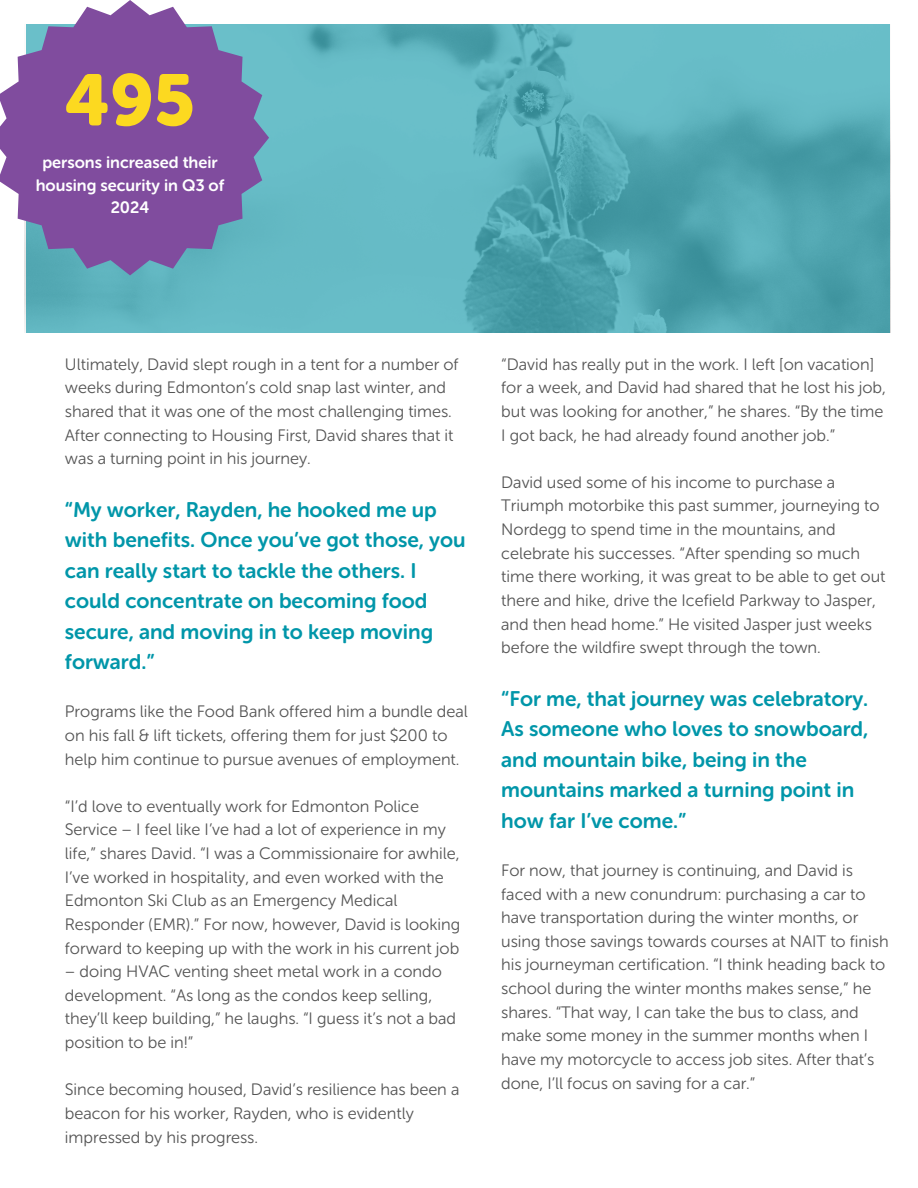
<style>
.page{position:relative;width:918px;height:1188px;background:#fff}
.page>*{position:absolute;margin:0;border:0;box-sizing:border-box;transform-origin:0 0}
.t1{font:72px "Museo Sans Rounded 900";color:#fcd920}
.t2{font:21px/30.3px "Museo Sans Rounded 700";color:#0096a9}
.t3{font:16.5px/23.7px "Museo Sans Rounded 300";color:#545454}
.t4{font:16.35px/22.5px "Museo Sans Rounded 700";color:#fff;text-align:center}
</style>
<div class="page">
<img style="left:25px;top:24px;width:866px;height:309px">
<svg style="left:0;top:0;width:269px;height:275px;background:#8971ae"></svg>
<p class="t1" style="left:65px;top:58px;width:131px">495</p>
<p class="t4" style="left:36px;top:151px;width:190px">persons increased their housing security in Q3 of<br>2024</p>
<h2 class="t3" style="left:65px;top:352px;width:395px">Ultimately, David slept rough in a tent for a number of weeks during Edmonton’s cold snap last winter, and shared that it was one of the most challenging times.</h2>
<p class="t3" style="left:65px;top:423px;width:390px">After connecting to Housing First, David shares that it was a turning point in his journey.</p>
<p class="t2" style="left:65px;top:495px;width:402px">“My worker, Rayden, he hooked me up with benefits. Once you’ve got those, you can really start to tackle the others. I could concentrate on becoming food secure, and moving in to keep moving forward.”</p>
<p class="t3" style="left:65px;top:700px;width:404px">Programs like the Food Bank offered him a bundle deal on his fall &amp; lift tickets, offering them for just $200 to help him continue to pursue avenues of employment.</p>
<h1 class="t3" style="left:65px;top:794px;width:397px">“I’d love to eventually work for Edmonton Police Service – I feel like I’ve had a lot of experience in my life,” shares David. “I was a Commissionaire for awhile, I’ve worked in hospitality, and even worked with the Edmonton Ski Club as an Emergency Medical Responder (EMR).” For now, however, David is looking forward to keeping up with the work in his current job</h1>
<h1 class="t3" style="left:65px;top:960px;width:393px">– doing HVAC venting sheet metal work in a condo development. “As long as the condos keep selling, they’ll keep building,” he laughs. “I guess it’s not a bad position to be in!”</h1>
<p class="t3" style="left:65px;top:1078px;width:396px">Since becoming housed, David’s resilience has been a beacon for his worker, Rayden, who is evidently impressed by his progress.</p>
<p class="t3" style="left:501px;top:352px;width:386px">“David has really put in the work. I left [on vacation] for a week, and David had shared that he lost his job, but was looking for another,” he shares. “By the time I got back, he had already found another job.”</p>
<p class="t3" style="left:501px;top:470px;width:386px">David used some of his income to purchase a Triumph motorbike this past summer, journeying to Nordegg to spend time in the mountains, and celebrate his successes. “After spending so much time there working, it was great to be able to get out there and hike, drive the Icefield Parkway to Jasper, and then head home.” He visited Jasper just weeks before the wildfire swept through the town.</p>
<p class="t2" style="left:501px;top:684px;width:369px">“For me, that journey was celebratory.<br>As someone who loves to snowboard, and mountain bike, being in the mountains marked a turning point in how far I’ve come.”</p>
<p class="t3" style="left:501px;top:858px;width:389px">For now, that journey is continuing, and David is faced with a new conundrum: purchasing a car to have transportation during the winter months, or using those savings towards courses at NAIT to finish his journeyman certification. “I think heading back to school during the winter months makes sense,” he shares. “That way, I can take the bus to class, and make some money in the summer months when I have my motorcycle to access job sites. After that’s done, I’ll focus on saving for a car.”</p>
</div>
